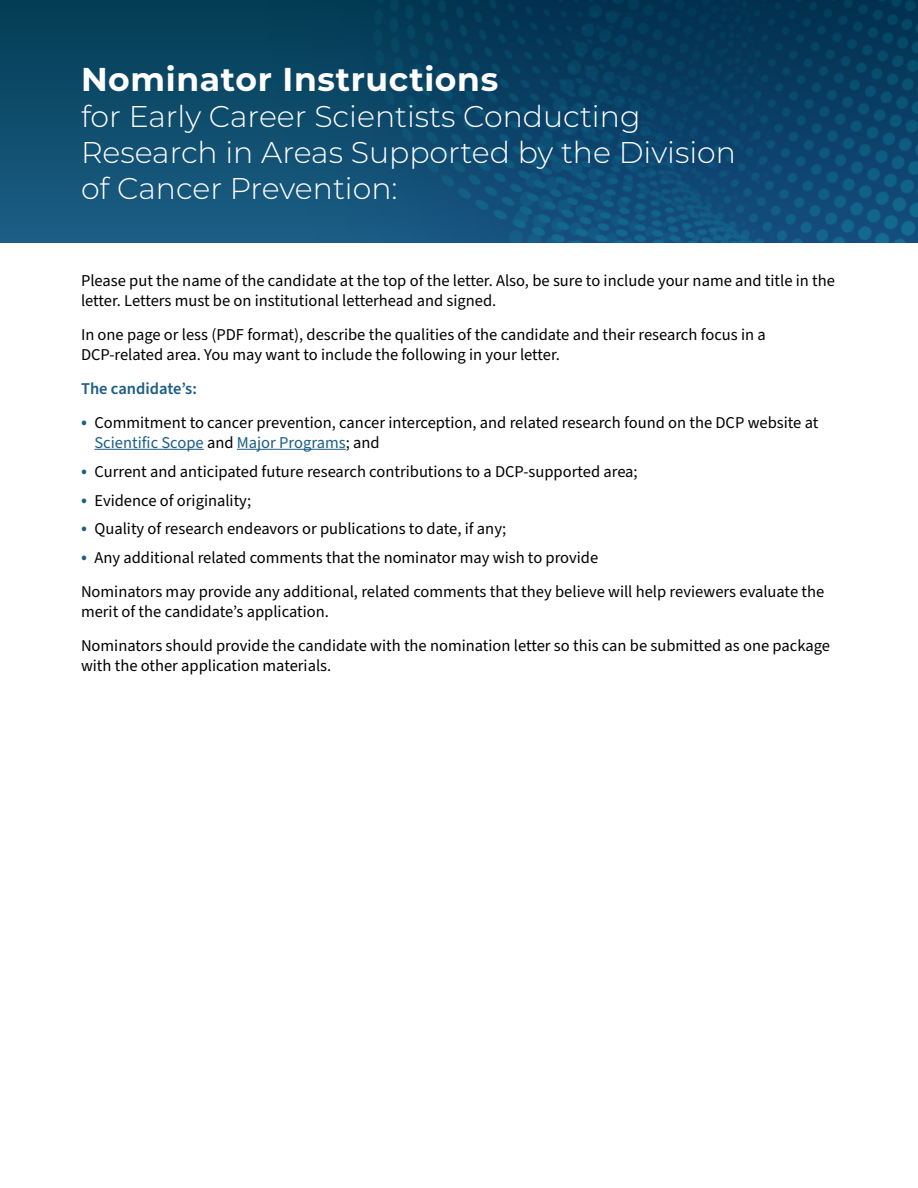
<style>
.page{position:relative;width:918px;height:1188px;background:#fff}
.page>*{position:absolute;margin:0;border:0;box-sizing:border-box;transform-origin:0 0}
.t1{font:700 33px "Montserrat";letter-spacing:.02em;color:#fff}
.t2{font:300 30px/36px "Montserrat";color:#fff}
.t3{font:16.5px/20.2px "Source Sans Pro";color:#000}
.t4{font:600 16.5px "Source Sans Pro";color:#1c5e86}
.s1{font-size:19.5px;color:#1c5e86}
.s2{color:#1c5e86}
</style>
<div class="page">
<div style="left:0;top:0;width:918px;height:242px;background:linear-gradient(to bottom,#023d54,#1c5e86)"></div>
<img style="left:98px;top:0;width:820px;height:242px">
<hr style="left:94px;top:449px;width:110px;height:1px;background:#1c5e86">
<hr style="left:237px;top:449px;width:109px;height:1px;background:#1c5e86">
<h1 class="t1" style="left:81px;top:56px;width:419px">Nominator Instructions</h1>
<h1 class="t2" style="left:81px;top:98px;width:657px">for Early Career Scientists Conducting<br>Research in Areas Supported by the Division of Cancer Prevention:</h1>
<p class="t3" style="left:81px;top:271px;width:756px">Please put the name of the candidate at the top of the letter. Also, be sure to include your name and title in the letter. Letters must be on institutional letterhead and signed.</p>
<p class="t3" style="left:81px;top:325px;width:686px">In one page or less (PDF format), describe the qualities of the candidate and their research focus in a<br>DCP-related area. You may want to include the following in your letter.</p>
<h2 class="t4" style="left:81px;top:377px;width:117px">The candidate’s:</h2>
<p class="t3" style="left:94px;top:412px;width:725px;text-indent:-14px"><span class="s1">•</span> Commitment to cancer prevention, cancer interception, and related research found on the DCP website at<br><span class="s2">Scientific Scope</span> and <span class="s2">Major Programs</span>; and</p>
<p class="t3" style="left:81px;top:462px;width:558px"><span class="s1">•</span> Current and anticipated future research contributions to a DCP-supported area;</p>
<p class="t3" style="left:81px;top:491px;width:172px"><span class="s1">•</span> Evidence of originality;</p>
<p class="t3" style="left:81px;top:519px;width:427px"><span class="s1">•</span> Quality of research endeavors or publications to date, if any;</p>
<p class="t3" style="left:81px;top:548px;width:519px"><span class="s1">•</span> Any additional related comments that the nominator may wish to provide</p>
<p class="t3" style="left:81px;top:582px;width:745px">Nominators may provide any additional, related comments that they believe will help reviewers evaluate the merit of the candidate’s application.</p>
<p class="t3" style="left:81px;top:636px;width:750px">Nominators should provide the candidate with the nomination letter so this can be submitted as one package with the other application materials.</p>
</div>
